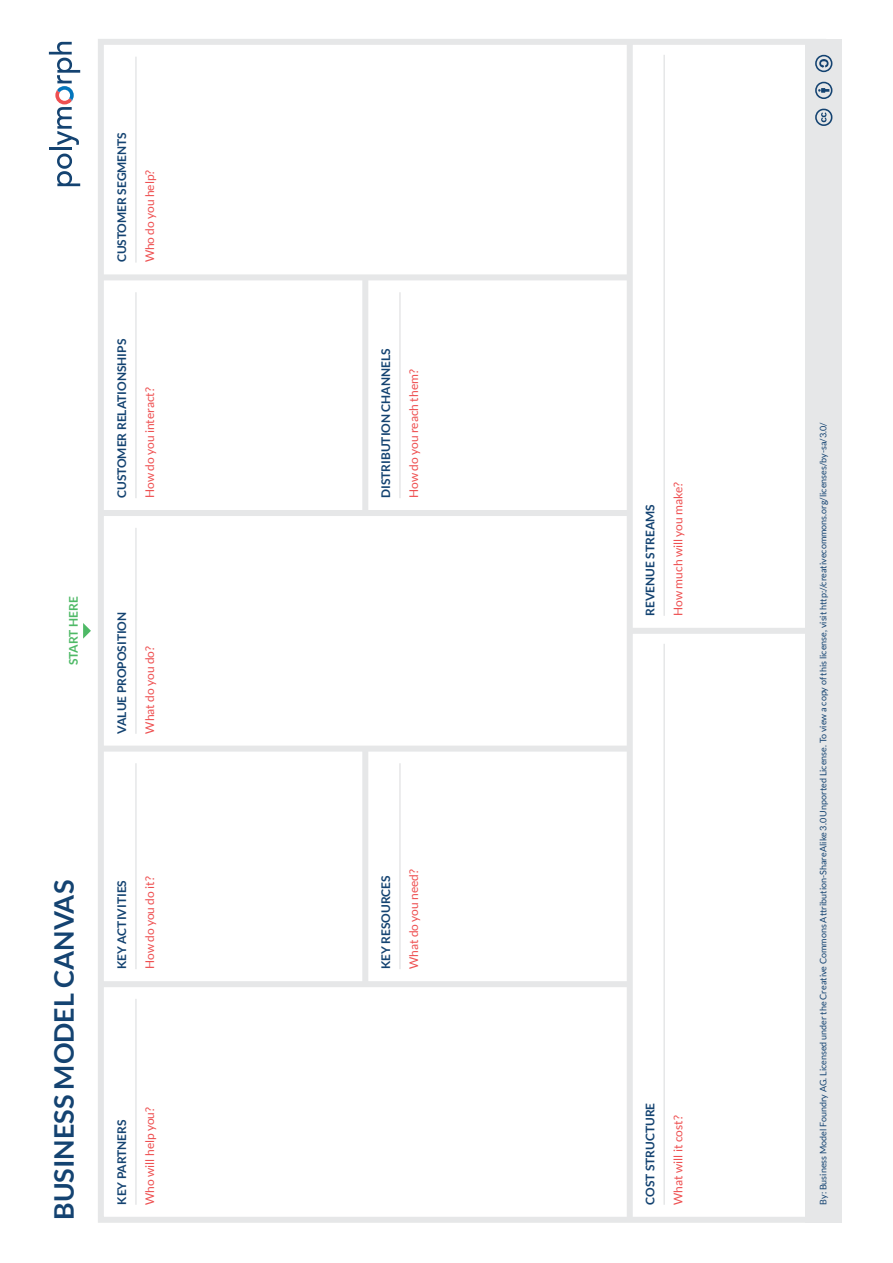
<style>
.page{position:relative;width:893px;height:1263px;background:#fff}
.page>*{position:absolute;margin:0;border:0;box-sizing:border-box;transform-origin:0 0}
.t1{font:700 27px "Lato";color:#144371}
.t2{font:700 12px "Lato";color:#144371}
.t3{font:12px "Lato";color:#ee5051}
.t4{font:700 12px "Lato";color:#4eb966}
.t5{font:9px "Lato";color:#144371}
</style>
<div class="page">
<div style="left:98px;top:39px;width:728px;height:1184px;border:6px solid #e6e7e8"></div>
<div style="left:627px;top:42px;width:6px;height:1178px;background:#e6e7e8"></div>
<div style="left:630px;top:628px;width:193px;height:6px;background:#e6e7e8"></div>
<div style="left:101px;top:981px;width:529px;height:6px;background:#e6e7e8"></div>
<div style="left:101px;top:746px;width:529px;height:6px;background:#e6e7e8"></div>
<div style="left:101px;top:510px;width:529px;height:6px;background:#e6e7e8"></div>
<div style="left:101px;top:274px;width:529px;height:6px;background:#e6e7e8"></div>
<div style="left:362px;top:749px;width:6px;height:235px;background:#e6e7e8"></div>
<div style="left:362px;top:277px;width:6px;height:236px;background:#e6e7e8"></div>
<svg style="left:83px;top:623px;width:8px;height:16px"></svg>
<hr style="left:135px;top:999px;width:2px;height:206px;background:#e6e7e8">
<hr style="left:663px;top:644px;width:2px;height:561px;background:#e6e7e8">
<hr style="left:663px;top:55px;width:2px;height:561px;background:#e6e7e8">
<hr style="left:135px;top:763px;width:2px;height:206px;background:#e6e7e8">
<hr style="left:135px;top:528px;width:2px;height:206px;background:#e6e7e8">
<hr style="left:135px;top:292px;width:2px;height:206px;background:#e6e7e8">
<hr style="left:399px;top:763px;width:2px;height:206px;background:#e6e7e8">
<hr style="left:399px;top:292px;width:2px;height:206px;background:#e6e7e8">
<hr style="left:135px;top:57px;width:2px;height:206px;background:#e6e7e8">
<div style="left:805px;top:39px;width:36px;height:1184px;background:#e6e7e8"></div>
<svg style="left:815px;top:55px;width:17px;height:17px"></svg>
<svg style="left:815px;top:82px;width:17px;height:17px"></svg>
<svg style="left:815px;top:109px;width:17px;height:17px"></svg>
<svg style="left:57px;top:154px;width:23px;height:32px"></svg>
<hr style="left:49px;top:148px;width:23px;height:2px;background:#144371">
<svg style="left:49px;top:42px;width:31px;height:103px"></svg>
<h2 class="t2" style="left:115px;top:262px;width:132px;rotate:-90deg">CUSTOMER SEGMENTS</h2>
<h2 class="t3" style="left:143px;top:262px;width:94px;rotate:-90deg">Who do you help?</h2>
<h2 class="t2" style="left:115px;top:498px;width:161px;rotate:-90deg">CUSTOMER RELATIONSHIPS</h2>
<h2 class="t3" style="left:143px;top:498px;width:112px;rotate:-90deg">How do you interact?</h2>
<h2 class="t4" style="left:67px;top:665px;width:70px;rotate:-90deg">START HERE</h2>
<h2 class="t2" style="left:115px;top:734px;width:123px;rotate:-90deg">VALUE PROPOSITION</h2>
<h2 class="t3" style="left:143px;top:734px;width:89px;rotate:-90deg">What do you do?</h2>
<h1 class="t1" style="left:48px;top:1220px;width:341px;rotate:-90deg">BUSINESS MODEL CANVAS</h1>
<h2 class="t2" style="left:115px;top:969px;width:91px;rotate:-90deg">KEY ACTIVITIES</h2>
<h2 class="t3" style="left:143px;top:969px;width:94px;rotate:-90deg">How do you do it?</h2>
<h2 class="t2" style="left:115px;top:1205px;width:87px;rotate:-90deg">KEY PARTNERS</h2>
<h2 class="t3" style="left:143px;top:1205px;width:99px;rotate:-90deg">Who will help you?</h2>
<h2 class="t2" style="left:379px;top:498px;width:151px;rotate:-90deg">DISTRIBUTION CHANNELS</h2>
<h2 class="t3" style="left:407px;top:498px;width:130px;rotate:-90deg">How do you reach them?</h2>
<h2 class="t2" style="left:379px;top:969px;width:95px;rotate:-90deg">KEY RESOURCES</h2>
<h2 class="t3" style="left:407px;top:969px;width:101px;rotate:-90deg">What do you need?</h2>
<h2 class="t2" style="left:643px;top:616px;width:113px;rotate:-90deg">REVENUE STREAMS</h2>
<h2 class="t3" style="left:671px;top:616px;width:135px;rotate:-90deg">How much will you make?</h2>
<h2 class="t2" style="left:643px;top:1205px;width:104px;rotate:-90deg">COST STRUCTURE</h2>
<h2 class="t3" style="left:671px;top:1205px;width:91px;rotate:-90deg">What will it cost?</h2>
<p class="t5" style="left:818px;top:1205px;width:784px;rotate:-90deg">By: Business Model Foundry AG. Licensed under the Creative Commons Attribution-ShareAlike 3.0 Unported License. To view a copy of this license, visit http://creativecommons.org/licenses/by-sa/3.0/</p>
</div>
